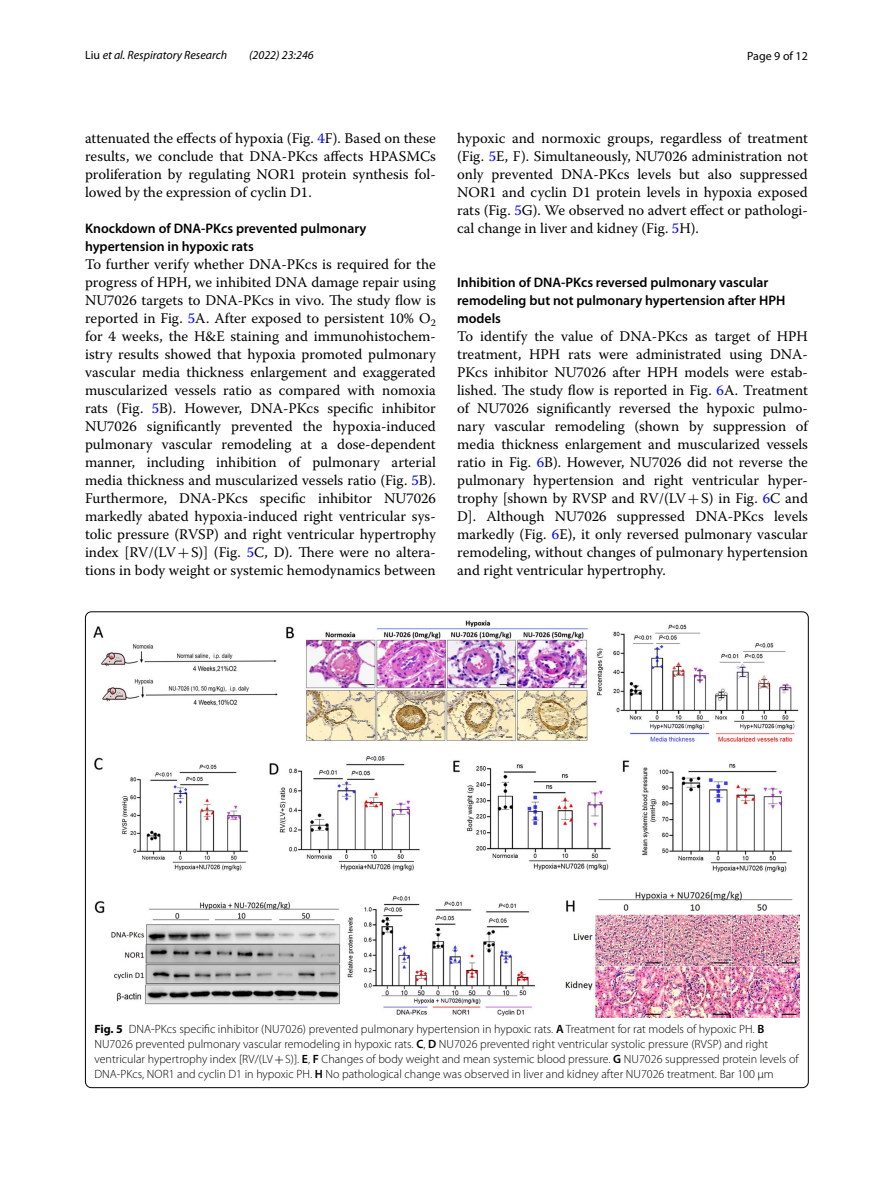
<style>
.page{position:relative;width:893px;height:1187px;background:#fff}
.page>*{position:absolute;margin:0;border:0;box-sizing:border-box;transform-origin:0 0}
.t1{font:14.7px/18px "Warnock Pro";color:#000;text-align:justify}
.t2{font:600 13.8px/18px "Myriad Pro";color:#000}
.t3{font:300 12px/15px "Myriad Pro";color:#000}
.t4{font:italic 12px "Myriad Pro";color:#000}
.t5{font:12px "Myriad Pro";color:#000}
.s1{font-style:normal}
.s2{color:#00f}
.s3{font-family:"MTSY"}
.s4{font-weight:700}
.s5{font-weight:600}
.s6{font-family:"MTSY";font-weight:400}
</style>
<div class="page">
<img style="left:94px;top:620px;width:706px;height:397px">
<p class="t4" style="left:85px;top:48px;width:144px"><span class="s1">Liu</span> et al. Respiratory Research</p>
<p class="t4" style="left:249px;top:48px;width:66px">(2022) 23:246</p>
<p class="t5" style="left:747px;top:48px;width:62px">Page 9 of 12</p>
<p class="t1" style="left:85px;top:128px;width:352px">attenuated the effects of hypoxia (Fig. <span class="s2">4</span>F). Based on these results, we conclude that DNA-PKcs affects HPASMCs proliferation by regulating NOR1 protein synthesis fol&shy;lowed by the expression of cyclin D1.</p>
<p class="t2" style="left:85px;top:219px;width:283px">Knockdown of DNA‑PKcs prevented pulmonary hypertension in hypoxic rats</p>
<p class="t1" style="left:85px;top:254px;width:352px">To further verify whether DNA-PKcs is required for the progress of HPH, we inhibited DNA damage repair using NU7026 targets to DNA-PKcs in vivo. The study flow is reported in Fig. <span class="s2">5</span>A. After exposed to persistent 10% O<sub>2 </sub>for 4 weeks, the H&amp;E staining and immunohistochem&shy;istry results showed that hypoxia promoted pulmonary vascular media thickness enlargement and exaggerated muscularized vessels ratio as compared with nomoxia rats (Fig. <span class="s2">5</span>B). However, DNA-PKcs specific inhibitor NU7026 significantly prevented the hypoxia-induced pulmonary vascular remodeling at a dose-dependent manner, including inhibition of pulmonary arterial media thickness and muscularized vessels ratio (Fig. <span class="s2">5</span>B).<br>Furthermore, DNA-PKcs specific inhibitor NU7026 markedly abated hypoxia-induced right ventricular sys&shy;tolic pressure (RVSP) and right ventricular hypertrophy index [RV/(LV<span class="s3">+</span>S)] (Fig. <span class="s2">5</span>C, D). There were no altera&shy;tions in body weight or systemic hemodynamics between</p>
<p class="t1" style="left:457px;top:128px;width:352px">hypoxic and normoxic groups, regardless of treatment (Fig. <span class="s2">5</span>E, F). Simultaneously, NU7026 administration not only prevented DNA-PKcs levels but also suppressed NOR1 and cyclin D1 protein levels in hypoxia exposed rats (Fig. <span class="s2">5</span>G). We observed no advert effect or pathologi&shy;cal change in liver and kidney (Fig. <span class="s2">5</span>H).</p>
<p class="t2" style="left:457px;top:273px;width:330px">Inhibition of DNA‑PKcs reversed pulmonary vascular remodeling but not pulmonary hypertension after HPH models</p>
<p class="t1" style="left:457px;top:326px;width:352px">To identify the value of DNA-PKcs as target of HPH treatment, HPH rats were administrated using DNA-PKcs inhibitor NU7026 after HPH models were estab&shy;lished. The study flow is reported in Fig. <span class="s2">6</span>A. Treatment of NU7026 significantly reversed the hypoxic pulmo&shy;nary vascular remodeling (shown by suppression of media thickness enlargement and muscularized vessels ratio in Fig. <span class="s2">6</span>B). However, NU7026 did not reverse the pulmonary hypertension and right ventricular hyper&shy;trophy [shown by RVSP and RV/(LV<span class="s3">+</span>S) in Fig. <span class="s2">6</span>C and D]. Although NU7026 suppressed DNA-PKcs levels markedly (Fig. <span class="s2">6</span>E), it only reversed pulmonary vascular remodeling, without changes of pulmonary hypertension and right ventricular hypertrophy.</p>
<p class="t3" style="left:94px;top:1021px;width:706px"><span class="s4">Fig. 5</span> DNA-PKcs specific inhibitor (NU7026) prevented pulmonary hypertension in hypoxic rats. <span class="s5">A</span> Treatment for rat models of hypoxic PH. <span class="s5">B </span>NU7026 prevented pulmonary vascular remodeling in hypoxic rats. <span class="s5">C</span>, <span class="s5">D</span> NU7026 prevented right ventricular systolic pressure (RVSP) and right ventricular hypertrophy index [RV/(LV<span class="s6">+</span>S)]. <span class="s5">E</span>, <span class="s5">F</span> Changes of body weight and mean systemic blood pressure. <span class="s5">G</span> NU7026 suppressed protein levels of DNA-PKcs, NOR1 and cyclin D1 in hypoxic PH. <span class="s5">H</span> No pathological change was observed in liver and kidney after NU7026 treatment. Bar 100 µm</p>
</div>
